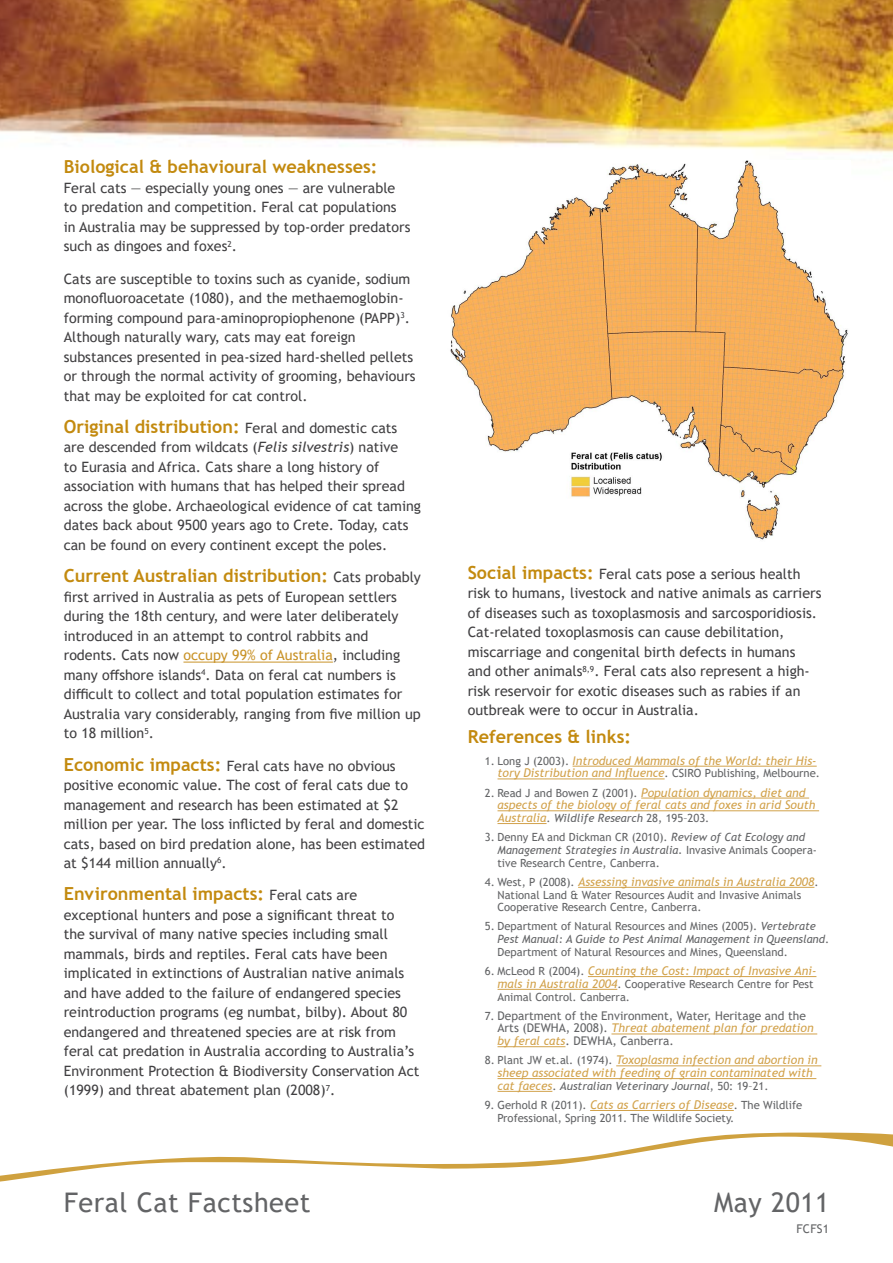
<style>
.page{position:relative;width:893px;height:1263px;background:#fff}
.page>*{position:absolute;margin:0;border:0;box-sizing:border-box;transform-origin:0 0}
.t1{font:27px "Trebuchet MS";letter-spacing:.02em;color:#636466}
.t2{font:700 18px "Trebuchet MS";color:#c38a0f}
.t3{font:14.25px/19.5px "Trebuchet MS";color:#414042}
.t4{font:italic 12px/12.8px "Trebuchet MS";color:#d2a24b}
.t5{font:12px/12.8px "Trebuchet MS";color:#636466}
.t6{font:11.25px/12.8px "Trebuchet MS";color:#636466}
.t7{font:italic 11.25px "Trebuchet MS";color:#636466}
.s1{font-weight:400;font-size:14.25px;color:#414042}
.s2{font-style:italic}
.s3{color:#c99328}
.s4{font-weight:700;font-size:18px;color:#c38a0f}
.s5{font-style:normal;font-size:11.25px;color:#636466}
.s6{font-size:12px;color:#d2a24b}
.s7{font-style:normal}
.s8{font-style:italic;font-size:12px;color:#d2a24b}
.s9{font-size:11.25px}
.s10{font-style:italic;color:#d2a24b}
</style>
<div class="page">
<img style="left:0;top:0;width:893px;height:1092px">
<hr style="left:183px;top:662px;width:150px;height:1px;background:#c99328">
<hr style="left:573px;top:766px;width:244px;height:1px;background:#d2a24b">
<hr style="left:497px;top:778px;width:168px;height:1px;background:#d2a24b">
<hr style="left:641px;top:798px;width:168px;height:1px;background:#d2a24b">
<hr style="left:497px;top:810px;width:322px;height:1px;background:#d2a24b">
<hr style="left:497px;top:823px;width:50px;height:1px;background:#d2a24b">
<hr style="left:578px;top:887px;width:236px;height:1px;background:#d2a24b">
<hr style="left:588px;top:976px;width:228px;height:1px;background:#d2a24b">
<hr style="left:497px;top:989px;width:120px;height:1px;background:#d2a24b">
<hr style="left:611px;top:1033px;width:206px;height:1px;background:#d2a24b">
<hr style="left:497px;top:1046px;width:68px;height:1px;background:#d2a24b">
<hr style="left:616px;top:1065px;width:205px;height:1px;background:#d2a24b">
<hr style="left:497px;top:1078px;width:319px;height:1px;background:#d2a24b">
<hr style="left:497px;top:1091px;width:55px;height:1px;background:#d2a24b">
<hr style="left:590px;top:1110px;width:144px;height:1px;background:#d2a24b">
<img style="left:447px;top:160px;width:404px;height:397px">
<svg style="left:0;top:1132px;width:893px;height:50px"></svg>
<p class="t2" style="left:64px;top:156px;width:315px">Biological &amp; behavioural weaknesses:</p>
<p class="t3" style="left:64px;top:178px;width:348px">Feral cats — especially young ones — are vulnerable to predation and competition. Feral cat populations in Australia may be suppressed by top-order predators such as dingoes and foxes<sup>2</sup>.</p>
<p class="t3" style="left:64px;top:269px;width:353px">Cats are susceptible to toxins such as cyanide, sodium monofluoroacetate (1080), and the methaemoglobin&shy;forming compound para-aminopropiophenone (PAPP)<sup>3</sup>.<br>Although naturally wary, cats may eat foreign substances presented in pea-sized hard-shelled pellets or through the normal activity of grooming, behaviours that may be exploited for cat control.</p>
<p class="t2" style="left:64px;top:415px;width:335px">Original distribution: <span class="s1">Feral and domestic cats</span></p>
<p class="t3" style="left:64px;top:438px;width:359px">are descended from wildcats (<span class="s2">Felis silvestris</span>) native<br>to Eurasia and Africa. Cats share a long history of association with humans that has helped their spread across the globe. Archaeological evidence of cat taming dates back about 9500 years ago to Crete. Today, cats can be found on every continent except the poles.</p>
<p class="t2" style="left:64px;top:565px;width:359px">Current Australian distribution: <span class="s1">Cats probably</span></p>
<p class="t3" style="left:64px;top:587px;width:358px">first arrived in Australia as pets of European settlers during the 18th century, and were later deliberately introduced in an attempt to control rabbits and rodents. Cats now <span class="s3">occupy 99% of Australia</span>, including many offshore islands<sup>4</sup>. Data on feral cat numbers is difficult to collect and total population estimates for Australia vary considerably, ranging from five million up to 18 million<sup>5</sup>.</p>
<p class="t3" style="left:64px;top:756px;width:363px"><span class="s4">Economic impacts:</span> Feral cats have no obvious positive economic value. The cost of feral cats due to management and research has been estimated at $2 million per year. The loss inflicted by feral and domestic cats, based on bird predation alone, has been estimated at $144 million annually<sup>6</sup>.</p>
<p class="t2" style="left:64px;top:883px;width:295px">Environmental impacts: <span class="s1">Feral cats are</span></p>
<p class="t3" style="left:64px;top:905px;width:357px">exceptional hunters and pose a significant threat to<br>the survival of many native species including small mammals, birds and reptiles. Feral cats have been implicated in extinctions of Australian native animals and have added to the failure of endangered species reintroduction programs (eg numbat, bilby). About 80 endangered and threatened species are at risk from feral cat predation in Australia according to Australia’s Environment Protection &amp; Biodiversity Conservation Act (1999) and threat abatement plan (2008)<sup>7</sup>.</p>
<h1 class="t1" style="left:64px;top:1186px;width:248px">Feral Cat Factsheet</h1>
<p class="t3" style="left:468px;top:564px;width:355px"><span class="s4">Social impacts:</span> Feral cats pose a serious health risk to humans, livestock and native animals as carriers of diseases such as toxoplasmosis and sarcosporidiosis.<br>Cat-related toxoplasmosis can cause debilitation, miscarriage and congenital birth defects in humans and other animals<sup>8,9</sup>. Feral cats also represent a high&shy;risk reservoir for exotic diseases such as rabies if an outbreak were to occur in Australia.</p>
<p class="t2" style="left:468px;top:726px;width:165px">References &amp; links:</p>
<p class="t4" style="left:485px;top:754px;width:337px;text-align:right"><span class="s5">1. Long J (2003).</span> Introduced Mammals of the World: their His&shy;tory Distribution and Influence<span class="s5">. CSIRO Publishing, Melbourne.</span></p>
<p class="t4" style="left:497px;top:786px;width:319px;text-indent:-13px"><span class="s5">2. Read J and Bowen Z (2001).</span> Population dynamics, diet and aspects of the biology of feral cats and foxes in arid South</p>
<p class="t7" style="left:497px;top:811px;width:213px"><span class="s6">Australia</span><span class="s7">.</span> Wildlife Research <span class="s7">28, 195–203.</span></p>
<p class="t6" style="left:497px;top:831px;width:321px;text-indent:-13px">3. Denny EA and Dickman CR (2010). <span class="s2">Review of Cat Ecology and<br>Management Strategies in Australia.</span> Invasive Animals Coopera&shy;tive Research Centre, Canberra.</p>
<p class="t4" style="left:485px;top:875px;width:335px"><span class="s5">4. West, P (2008).</span> Assessing invasive animals in Australia 2008<span class="s5">.</span></p>
<p class="t6" style="left:497px;top:888px;width:305px">National Land &amp; Water Resources Audit and Invasive Animals<br>Cooperative Research Centre, Canberra.</p>
<p class="t6" style="left:497px;top:920px;width:333px;text-indent:-13px">5. Department of Natural Resources and Mines (2005). <span class="s2">Vertebrate<br>Pest Manual: A Guide to Pest Animal Management in Queensland</span>.<br>Department of Natural Resources and Mines, Queensland.</p>
<p class="t4" style="left:485px;top:964px;width:333px"><span class="s5">6. McLeod R (2004).</span> Counting the Cost: Impact of Invasive Ani-</p>
<p class="t6" style="left:497px;top:977px;width:318px"><span class="s8">mals in Australia 2004</span>. Cooperative Research Centre for Pest<br>Animal Control. Canberra.</p>
<p class="t5" style="left:497px;top:1009px;width:318px;text-indent:-13px"><span class="s9">7.</span> Department of the Environment, Water, Heritage and the<br>Arts (DEWHA, 2008). <span class="s10">Threat abatement plan for predation by feral cats</span>. DEWHA, Canberra.</p>
<p class="t4" style="left:497px;top:1054px;width:322px;text-indent:-13px"><span class="s5">8. Plant JW et.al. (1974).</span> Toxoplasma infection and abortion in sheep associated with feeding of grain contaminated with</p>
<p class="t7" style="left:497px;top:1079px;width:273px"><span class="s6">cat faeces</span><span class="s7">.</span> Australian Veterinary Journal<span class="s7">, 50: 19–21.</span></p>
<p class="t6" style="left:497px;top:1098px;width:306px;text-indent:-13px">9. Gerhold R (2011). <span class="s8">Cats as Carriers of Disease</span>. The Wildlife<br>Professional, Spring 2011. The Wildlife Society.</p>
<h1 class="t1" style="left:714px;top:1186px;width:117px">May 2011</h1>
<p class="t5" style="left:796px;top:1222px;width:34px">FCFS1</p>
</div>
